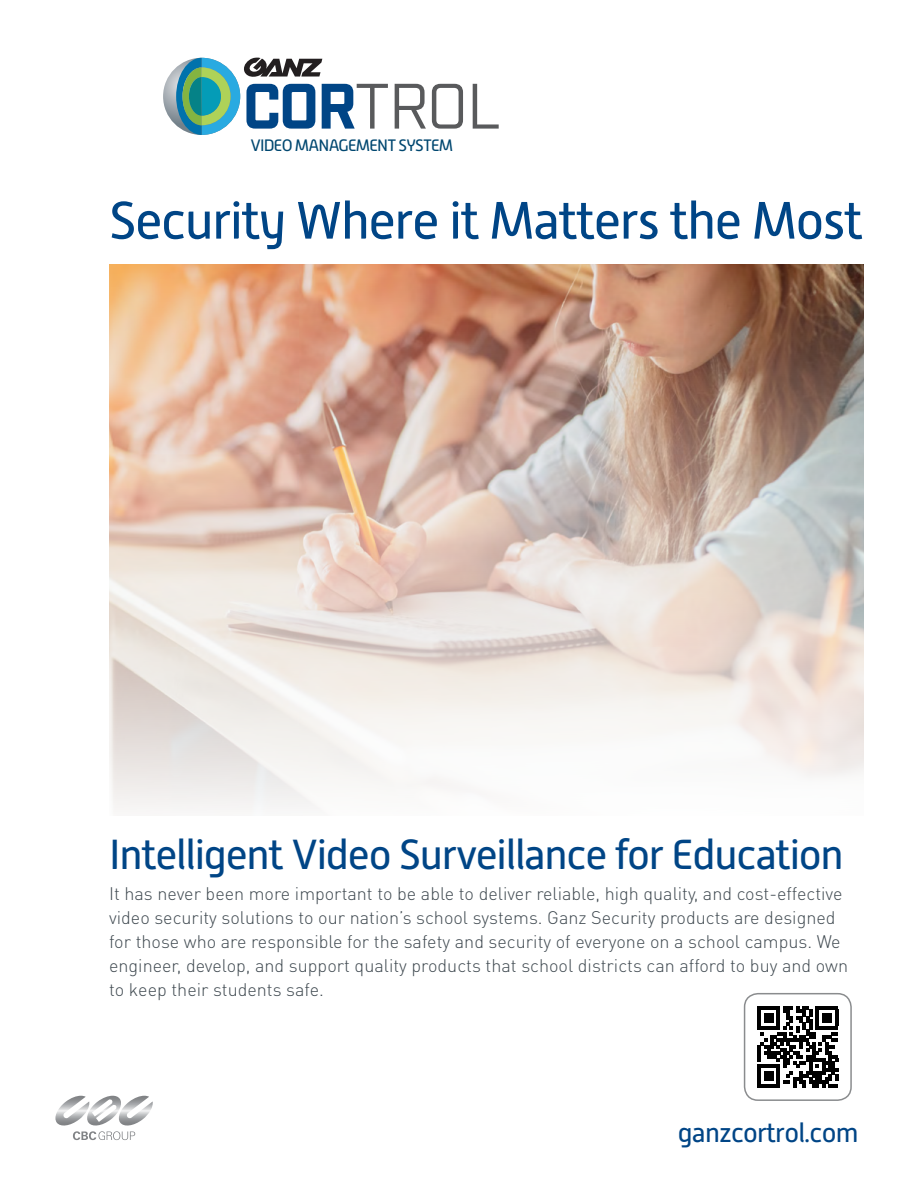
<style>
.page{position:relative;width:918px;height:1188px;background:#fff}
.page>*{position:absolute;margin:0;border:0;box-sizing:border-box;transform-origin:0 0}
.t1{font:52.5px "Alwyn New";letter-spacing:-.03em;color:#004586}
.t2{font:42px "Alwyn New";letter-spacing:-.03em;color:#004586}
.t3{font:27px "Alwyn New";letter-spacing:-.03em;color:#004586}
.t4{font:300 18px/24px "DIN Pro";color:#3e484f}
.t5{font:16.5px "Alwyn New";letter-spacing:-.05em;color:#004770}
</style>
<div class="page">
<svg style="left:55px;top:1096px;width:98px;height:44px"></svg>
<svg style="left:745px;top:995px;width:105px;height:105px"></svg>
<hr style="left:816px;top:1007px;width:22px;height:3px;background:#000">
<div style="left:744px;top:993px;width:108px;height:108px;border:2px solid #8a8c8e;border-radius:14px"></div>
<svg style="left:163px;top:58px;width:77px;height:77px"></svg>
<svg style="left:176px;top:58px;width:212px;height:77px"></svg>
<svg style="left:395px;top:84px;width:31px;height:45px"></svg>
<svg style="left:432px;top:84px;width:31px;height:45px"></svg>
<svg style="left:473px;top:84px;width:26px;height:45px"></svg>
<img style="left:109px;top:264px;width:755px;height:546px">
<p class="t5" style="left:251px;top:136px;width:204px">VIDEO MANAGEMENT SYSTEM</p>
<p class="t1" style="left:109px;top:191px;width:756px">Security Where it Matters the Most</p>
<p class="t2" style="left:109px;top:831px;width:736px">Intelligent Video Surveillance for Education</p>
<p class="t4" style="left:109px;top:881px;width:740px">It has never been more important to be able to deliver reliable, high quality, and cost-effective video security solutions to our nation’s school systems. Ganz Security products are designed for those who are responsible for the safety and security of everyone on a school campus. We engineer, develop, and support quality products that school districts can afford to buy and own to keep their students safe.</p>
<p class="t3" style="left:678px;top:1118px;width:182px">ganzcortrol.com</p>
</div>
